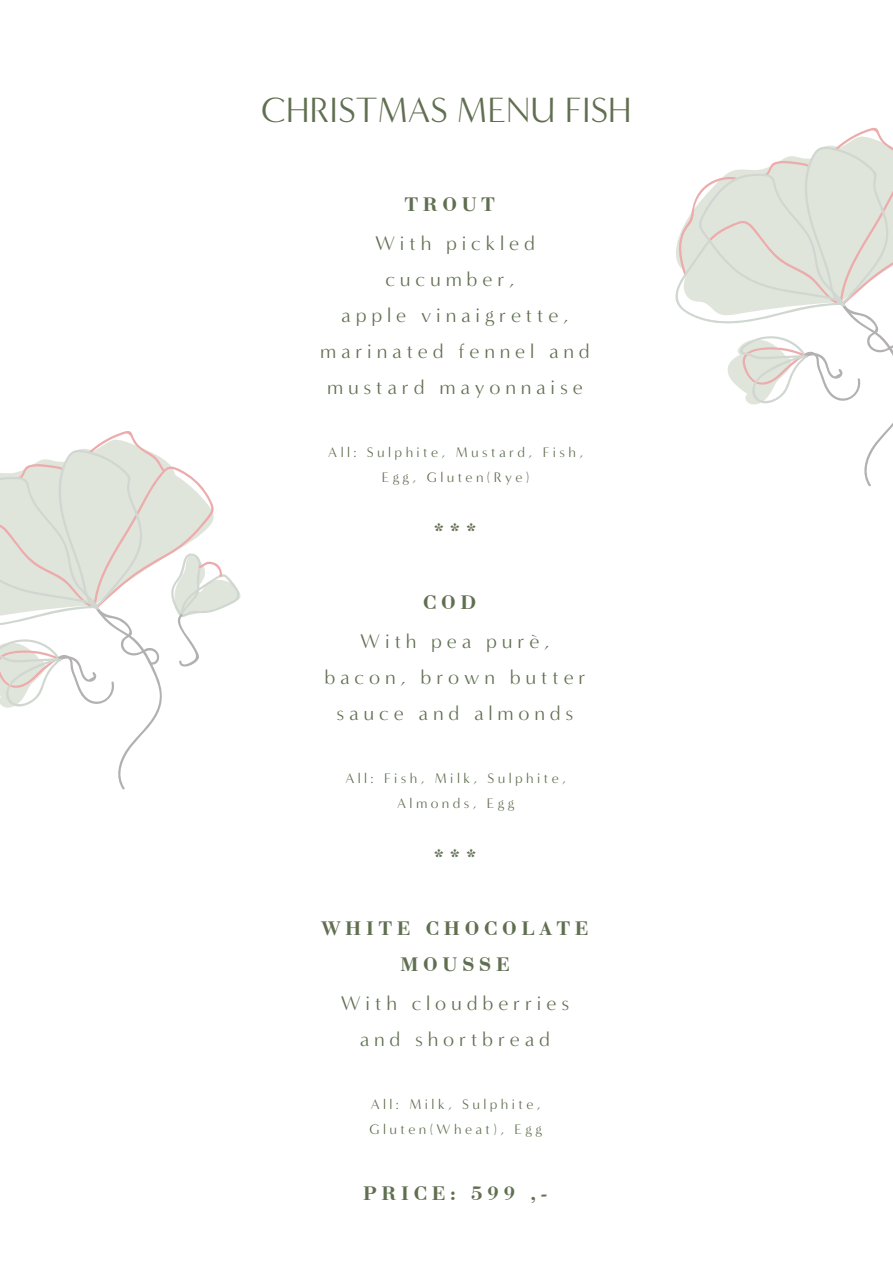
<style>
.page{position:relative;width:893px;height:1264px;background:#fff}
.page>*{position:absolute;margin:0;border:0;box-sizing:border-box;transform-origin:0 0}
.t1{font:36px "Minerva Modern";color:#616f51}
.t2{font:20.25px/36px "Minerva Modern";letter-spacing:.24em;color:#616f51;text-align:center}
.t3{font:20.25px/36px "Bodoni Bold DTC";letter-spacing:.24em;color:#616f51;text-align:center}
.t4{font:14.25px/24.8px "Minerva Modern";letter-spacing:.24em;color:#616f51;text-align:center}
</style>
<div class="page">
<svg style="left:675px;top:127px;width:217px;height:360px"></svg>
<svg style="left:0;top:431px;width:241px;height:359px"></svg>
<p class="t1" style="left:261px;top:89px;width:372px">CHRISTMAS MENU FISH</p>
<p class="t3" style="left:404px;top:188px;width:91px">TROUT</p>
<p class="t2" style="left:375px;top:225px;width:161px">With pickled cucumber,</p>
<p class="t2" style="left:320px;top:297px;width:271px">apple vinaigrette, marinated fennel and mustard mayonnaise</p>
<p class="t4" style="left:328px;top:440px;width:256px">All: Sulphite, Mustard, Fish,<br>Egg, Gluten(Rye)</p>
<p class="t3" style="left:433px;top:514px;width:45px">***</p>
<p class="t3" style="left:423px;top:585px;width:55px">COD</p>
<p class="t2" style="left:324px;top:623px;width:263px">With pea purè, bacon, brown butter sauce and almonds</p>
<p class="t4" style="left:345px;top:766px;width:222px">All: Fish, Milk, Sulphite,<br>Almonds, Egg</p>
<p class="t3" style="left:433px;top:839px;width:45px">***</p>
<p class="t3" style="left:321px;top:911px;width:268px">WHITE CHOCOLATE<br>MOUSSE</p>
<p class="t2" style="left:340px;top:985px;width:230px">With cloudberries and shortbread</p>
<p class="t4" style="left:369px;top:1092px;width:174px;text-align:left">All: Milk, Sulphite,<br>Gluten(Wheat), Egg</p>
<p class="t3" style="left:363px;top:1177px;width:185px">PRICE: 599 ,-</p>
</div>
